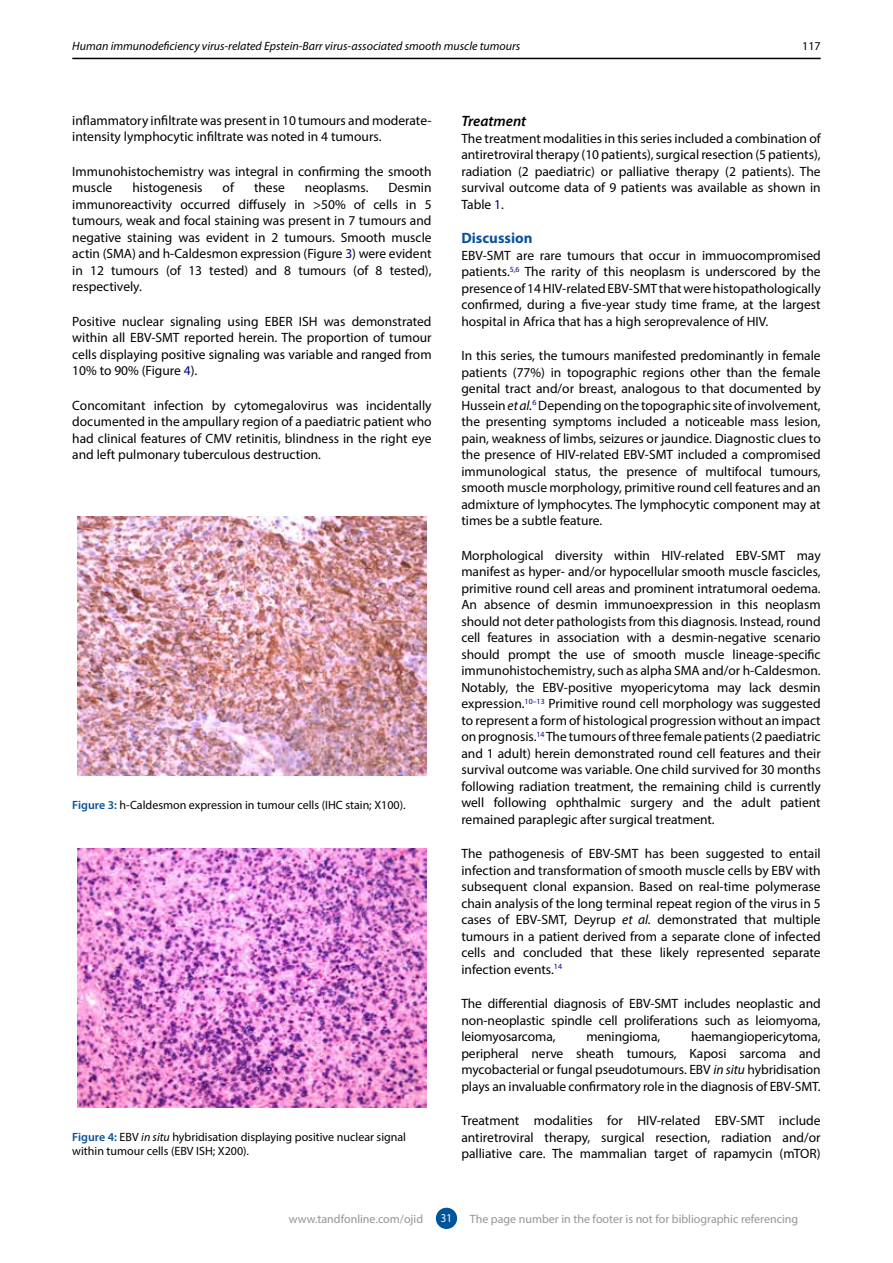
<style>
.page{position:relative;width:893px;height:1263px;background:#fff}
.page>*{position:absolute;margin:0;border:0;box-sizing:border-box;transform-origin:0 0}
.t1{font:700 15px "Myriad Pro";color:#0b529a}
.t2{font:italic 600 15px "Myriad Pro";color:#000}
.t3{font:13.5px/16.5px "Myriad Pro";color:#000;text-align:justify}
.t4{font:12px/14.4px "Myriad Pro";color:#000}
.t5{font:italic 12px "Myriad Pro";color:#000}
.t6{font:12px "Myriad Pro";color:#939598}
.t7{font:12px "Myriad Pro";color:#fff;scale:.9 1}
.s1{color:#000080}
.s2{font-weight:600;color:#0b529a}
.s3{font-style:italic}
</style>
<div class="page">
<div style="left:436px;top:1208px;width:21px;height:21px;background:#00549a;border-radius:50%"></div>
<hr style="left:72px;top:58px;width:749px;height:1px;background:#000">
<img style="left:78px;top:517px;width:348px;height:259px">
<img style="left:78px;top:849px;width:348px;height:259px">
<p class="t5" style="left:72px;top:39px;width:450px">Human immunodeficiency virus-related Epstein-Barr virus-associated smooth muscle tumours</p>
<p class="t4" style="left:802px;top:39px;width:20px">117</p>
<p class="t3" style="left:72px;top:112px;width:361px">inflammatory infiltrate was present in 10 tumours and moderate&shy;intensity lymphocytic infiltrate was noted in 4 tumours.</p>
<p class="t3" style="left:72px;top:163px;width:361px">Immunohistochemistry was integral in confirming the smooth muscle</p>
<p class="t3" style="left:132px;top:179px;width:72px">histogenesis</p>
<p class="t3" style="left:223px;top:179px;width:13px">of</p>
<p class="t3" style="left:254px;top:179px;width:32px">these</p>
<p class="t3" style="left:305px;top:179px;width:65px">neoplasms.</p>
<p class="t3" style="left:72px;top:179px;width:361px;text-indent:316px">Desmin immunoreactivity occurred diffusely in &gt;50% of cells in 5 tumours, weak and focal staining was present in 7 tumours and negative staining was evident in 2 tumours. Smooth muscle actin (SMA) and h-Caldesmon expression (Figure <span class="s1">3</span>) were evident in 12 tumours (of 13 tested) and 8 tumours (of 8 tested), respectively.</p>
<p class="t3" style="left:72px;top:313px;width:361px">Positive nuclear signaling using EBER ISH was demonstrated within all EBV-SMT reported herein. The proportion of tumour cells displaying positive signaling was variable and ranged from 10% to 90% (Figure <span class="s1">4</span>).</p>
<p class="t3" style="left:72px;top:397px;width:361px">Concomitant infection by cytomegalovirus was incidentally documented in the ampullary region of a paediatric patient who had clinical features of CMV retinitis, blindness in the right eye and left pulmonary tuberculous destruction.</p>
<p class="t4" style="left:72px;top:797px;width:335px"><span class="s2">Figure 3:</span> h-Caldesmon expression in tumour cells (IHC stain; X100).</p>
<p class="t4" style="left:72px;top:1129px;width:335px"><span class="s2">Figure 4:</span> EBV <span class="s3">in situ</span> hybridisation displaying positive nuclear signal within tumour cells (EBV ISH; X200).</p>
<p class="t2" style="left:461px;top:111px;width:66px">Treatment</p>
<p class="t3" style="left:461px;top:130px;width:361px">The treatment modalities in this series included a combination of antiretroviral therapy (10 patients), surgical resection (5 patients), radiation (2 paediatric) or palliative therapy (2 patients). The survival outcome data of 9 patients was available as shown in Table <span class="s1">1</span>.</p>
<p class="t1" style="left:461px;top:228px;width:73px">Discussion</p>
<p class="t3" style="left:461px;top:247px;width:361px">EBV-SMT are rare tumours that occur in immuocompromised patients.<sup>5</sup><sup>,</sup><sup>6</sup> The rarity of this neoplasm is underscored by the presence of 14 HIV-related EBV-SMT that were histopathologically confirmed, during a five-year study time frame, at the largest hospital in Africa that has a high seroprevalence of HIV.</p>
<p class="t3" style="left:461px;top:347px;width:361px">In this series, the tumours manifested predominantly in female patients (77%) in topographic regions other than the female genital tract and/or breast, analogous to that documented by Hussein <span class="s3">et al.</span><sup>6</sup> Depending on the topographic site of involvement, the presenting symptoms included a noticeable mass lesion, pain, weakness of limbs, seizures or jaundice. Diagnostic clues to the presence of HIV-related EBV-SMT included a compromised immunological status, the presence of multifocal tumours, smooth muscle morphology, primitive round cell features and an admixture of lymphocytes. The lymphocytic component may at times be a subtle feature.</p>
<p class="t3" style="left:461px;top:547px;width:361px">Morphological diversity within HIV-related EBV-SMT may manifest as hyper- and/or hypocellular smooth muscle fascicles, primitive round cell areas and prominent intratumoral oedema.<br>An absence of desmin immunoexpression in this neoplasm should not deter pathologists from this diagnosis. Instead, round cell features in association with a desmin-negative scenario should prompt the use of smooth muscle lineage-specific immunohistochemistry, such as alpha SMA and/or h-Caldesmon.<br>Notably, the EBV-positive myopericytoma may lack desmin expression.<sup>10–13</sup> Primitive round cell morphology was suggested to represent a form of histological progression without an impact on prognosis.<sup>14</sup> The tumours of three female patients (2 paediatric and 1 adult) herein demonstrated round cell features and their survival outcome was variable. One child survived for 30 months following radiation treatment, the remaining child is currently well following ophthalmic surgery and the adult patient remained paraplegic after surgical treatment.</p>
<p class="t3" style="left:461px;top:845px;width:361px">The pathogenesis of EBV-SMT has been suggested to entail infection and transformation of smooth muscle cells by EBV with subsequent clonal expansion. Based on real-time polymerase chain analysis of the long terminal repeat region of the virus in 5 cases of EBV-SMT, Deyrup <span class="s3">et al.</span> demonstrated that multiple tumours in a patient derived from a separate clone of infected cells and concluded that these likely represented separate infection events.<sup>14</sup></p>
<p class="t3" style="left:461px;top:995px;width:361px">The differential diagnosis of EBV-SMT includes neoplastic and non-neoplastic spindle cell proliferations such as leiomyoma, leiomyosarcoma,</p>
<p class="t3" style="left:461px;top:1028px;width:361px;text-indent:230px">haemangiopericytoma, peripheral nerve sheath tumours, Kaposi sarcoma and mycobacterial or fungal pseudotumours. EBV <span class="s3">in situ</span> hybridisation plays an invaluable confirmatory role in the diagnosis of EBV-SMT.</p>
<p class="t3" style="left:461px;top:1112px;width:361px">Treatment modalities for HIV-related EBV-SMT include antiretroviral therapy, surgical resection, radiation and/or palliative care. The mammalian target of rapamycin (mTOR)</p>
<p class="t3" style="left:586px;top:1028px;width:75px">meningioma,</p>
<p class="t6" style="left:289px;top:1212px;width:136px">www.tandfonline.com/ojid</p>
<p class="t7" style="left:441px;top:1211px;width:14px">31</p>
<p class="t6" style="left:470px;top:1212px;width:330px">The page number in the footer is not for bibliographic referencing</p>
</div>
